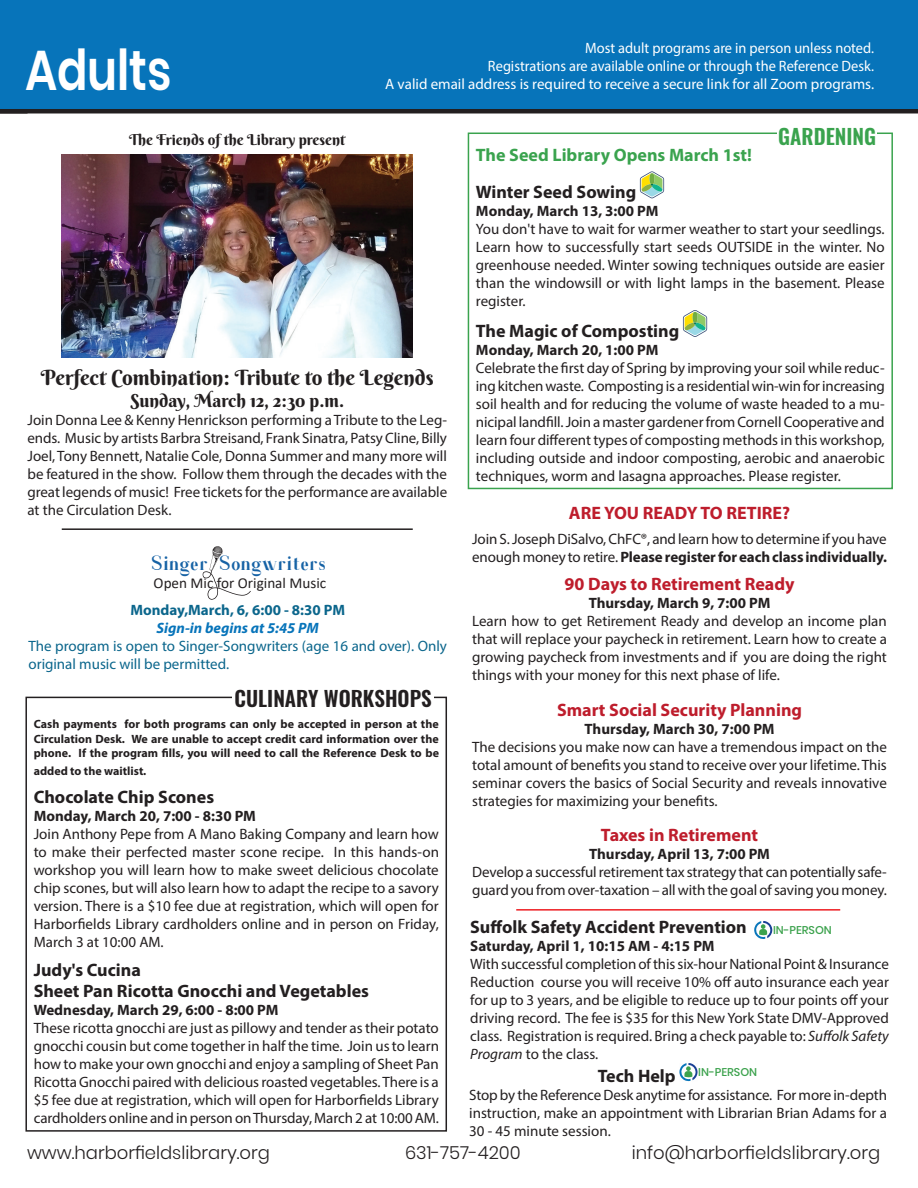
<style>
.page{position:relative;width:918px;height:1188px;background:#fff}
.page>*{position:absolute;margin:0;border:0;box-sizing:border-box;transform-origin:0 0}
.t1{font:600 56.25px "Poppins";color:#fff;scale:.8 1}
._7_Title12_GR_Myriad{font:21px "Berkshire Swash";color:#231f20}
.Red_Center_14AcuminP{font:600 21px "Oswald";color:#231f20}
.Red_Center_14AcuminP-2{font:600 21px "Oswald";color:#3aa34e}
.t2{font:20.85px "Santander";letter-spacing:.05em;color:#1662a5}
.Title12_blk_Myriad_P{font:700 18px "Myriad Pro";color:#231f20}
.Title12_blk_Myriad_P-2{font:700 18px "Myriad Pro";color:#be1d2c}
.t3{font:300 18px "Poppins";color:#231f20}
.Title12_blk_Myriad_P-3{font:700 18px "Myriad Pro";color:#3aa34e}
._7_Title12_GR_Myriad-2{font:18px "Berkshire Swash";color:#231f20}
.t4{font:15.15px "Calibri";color:#231f20}
._4__Body_Text_tab_My{font:15px/18px "Myriad Pro";letter-spacing:-.005em;color:#231f20;text-align:justify}
.t5{font:15px/18px "Myriad Pro";color:#fff;text-align:right;scale:.96 1}
.date__bold_10{font:700 15px "Myriad Pro";color:#231f20}
._4__Body_Text_tab_My-2{font:15px/18px "Myriad Pro";color:#0b668c}
.Title12_blk_Myriad_P-4{font:700 15px "Myriad Pro";color:#231f20}
._7_Title12_GR_Myriad-3{font:15px "Berkshire Swash";color:#231f20}
.date__bold_10-2{font:700 15px "Myriad Pro";color:#0b668c}
._2_subtitle_Myriad_P{font:italic 700 15px "Myriad Pro";color:#0774ba}
._4__Body_Text_tab_My-3{font:700 12px/14.4px "Myriad Pro";color:#231f20;text-align:justify}
.t6{font:500 11.25px "Poppins";color:#3ca24d}
.s1{font-weight:700}
.s2{font-style:italic}
</style>
<div class="page">
<div style="left:0;top:0;width:918px;height:111px;background:#0774ba"></div>
<hr style="left:0;top:109px;width:918px;height:4px;background:#231f20">
<div style="left:25px;top:697px;width:422px;height:435px;border:2px solid #231f20"></div>
<div style="left:232px;top:684px;width:202px;height:23px;background:#fff"></div>
<svg style="left:640px;top:171px;width:24px;height:27px"></svg>
<svg style="left:683px;top:310px;width:24px;height:27px"></svg>
<div style="left:468px;top:133px;width:425px;height:356px;border:2px solid #3aa34e"></div>
<div style="left:777px;top:122px;width:100px;height:23px;background:#fff"></div>
<img style="left:62px;top:155px;width:351px;height:203px">
<svg style="left:202px;top:546px;width:49px;height:54px"></svg>
<svg style="left:679px;top:1063px;width:19px;height:18px"></svg>
<svg style="left:754px;top:921px;width:19px;height:18px"></svg>
<hr style="left:62px;top:528px;width:351px;height:2px;background:#231f20">
<hr style="left:516px;top:909px;width:324px;height:2px;background:#ee1d23">
<h1 class="t1" style="left:25px;top:38px;width:184px">Adults</h1>
<p class="t5" style="left:385px;top:38px;width:511px">Most adult programs are in person unless noted.<br>Registrations are available online or through the Reference Desk.<br>A valid email address is required to receive a secure link for all Zoom programs.</p>
<p class="_7_Title12_GR_Myriad-3" style="left:129px;top:130px;width:217px">The Friends of the Library present</p>
<p class="Red_Center_14AcuminP-2" style="left:778px;top:121px;width:99px">GARDENING</p>
<p class="Title12_blk_Myriad_P-3" style="left:476px;top:143px;width:278px">The Seed Library Opens March 1st!</p>
<p class="Title12_blk_Myriad_P" style="left:476px;top:181px;width:162px">Winter Seed Sowing</p>
<p class="date__bold_10" style="left:476px;top:202px;width:184px">Monday, March 13, 3:00 PM</p>
<p class="_4__Body_Text_tab_My" style="left:476px;top:220px;width:410px">You don't have to wait for warmer weather to start your seedlings.<br>Learn how to successfully start seeds OUTSIDE in the winter. No greenhouse needed. Winter sowing techniques outside are easier than the windowsill or with light lamps in the basement. Please register.</p>
<p class="Title12_blk_Myriad_P" style="left:476px;top:319px;width:205px">The Magic of Composting</p>
<p class="date__bold_10" style="left:476px;top:340px;width:184px">Monday, March 20, 1:00 PM</p>
<p class="_4__Body_Text_tab_My" style="left:476px;top:359px;width:410px">Celebrate the first day of Spring by improving your soil while reduc&shy;ing kitchen waste. Composting is a residential win-win for increasing soil health and for reducing the volume of waste headed to a mu&shy;nicipal landfill. Join a master gardener from Cornell Cooperative and learn four different types of composting methods in this workshop, including outside and indoor composting, aerobic and anaerobic techniques, worm and lasagna approaches. Please register.</p>
<p class="_7_Title12_GR_Myriad" style="left:41px;top:365px;width:394px">Perfect Combination: Tribute to the Legends</p>
<p class="_7_Title12_GR_Myriad-2" style="left:130px;top:389px;width:215px">Sunday, March 12, 2:30 p.m.</p>
<p class="_4__Body_Text_tab_My" style="left:27px;top:411px;width:421px">Join Donna Lee &amp; Kenny Henrickson performing a Tribute to the Leg&shy;ends. Music by artists Barbra Streisand, Frank Sinatra, Patsy Cline, Billy Joel, Tony Bennett, Natalie Cole, Donna Summer and many more will be featured in the show. Follow them through the decades with the great legends of music! Free tickets for the performance are available at the Circulation Desk.</p>
<p class="Title12_blk_Myriad_P-2" style="left:569px;top:502px;width:223px">ARE YOU READY TO RETIRE?</p>
<p class="_4__Body_Text_tab_My" style="left:472px;top:530px;width:416px">Join S. Joseph DiSalvo, ChFC®, and learn how to determine if you have enough money to retire. <span class="s1">Please register for each class individually.</span></p>
<p class="Title12_blk_Myriad_P-2" style="left:565px;top:573px;width:231px">90 Days to Retirement Ready</p>
<p class="date__bold_10" style="left:589px;top:594px;width:183px">Thursday, March 9, 7:00 PM</p>
<p class="_4__Body_Text_tab_My" style="left:472px;top:612px;width:416px">Learn how to get Retirement Ready and develop an income plan that will replace your paycheck in retirement. Learn how to create a growing paycheck from investments and if you are doing the right things with your money for this next phase of life.</p>
<p class="Title12_blk_Myriad_P-2" style="left:557px;top:698px;width:247px">Smart Social Security Planning</p>
<p class="Title12_blk_Myriad_P-4" style="left:585px;top:719px;width:192px">Thursday, March 30, 7:00 PM</p>
<p class="_4__Body_Text_tab_My" style="left:472px;top:737px;width:416px">The decisions you make now can have a tremendous impact on the total amount of benefits you stand to receive over your lifetime. This seminar covers the basics of Social Security and reveals innovative strategies for maximizing your benefits.</p>
<p class="Title12_blk_Myriad_P-2" style="left:601px;top:823px;width:159px">Taxes in Retirement</p>
<p class="date__bold_10" style="left:589px;top:844px;width:182px">Thursday, April 13, 7:00 PM</p>
<p class="_4__Body_Text_tab_My" style="left:472px;top:862px;width:416px">Develop a successful retirement tax strategy that can potentially safe&shy;guard you from over-taxation – all with the goal of saving you money.</p>
<p class="t2" style="left:151px;top:550px;width:175px">Singer Songwriters</p>
<p class="t4" style="left:154px;top:573px;width:174px">Open Mic for Original Music</p>
<p class="date__bold_10-2" style="left:130px;top:600px;width:216px">Monday,March, 6, 6:00 - 8:30 PM</p>
<p class="_2_subtitle_Myriad_P" style="left:157px;top:618px;width:164px">Sign-in begins at 5:45 PM</p>
<p class="_4__Body_Text_tab_My-2" style="left:28px;top:637px;width:420px">The program is open to Singer-Songwriters (age 16 and over). Only original music will be permitted.</p>
<p class="Red_Center_14AcuminP" style="left:235px;top:683px;width:199px">CULINARY WORKSHOPS</p>
<p class="_4__Body_Text_tab_My-3" style="left:34px;top:717px;width:407px">Cash payments for both programs can only be accepted in person at the Circulation Desk. We are unable to accept credit card information over the phone. If the program fills, you will need to call the Reference Desk to be</p>
<p class="_4__Body_Text_tab_My-3" style="left:34px;top:763px;width:114px">added to the waitlist.</p>
<p class="Title12_blk_Myriad_P" style="left:34px;top:786px;width:182px">Chocolate Chip Scones</p>
<p class="date__bold_10" style="left:34px;top:807px;width:224px">Monday, March 20, 7:00 - 8:30 PM</p>
<p class="_4__Body_Text_tab_My" style="left:34px;top:825px;width:407px">Join Anthony Pepe from A Mano Baking Company and learn how to make their perfected master scone recipe. In this hands-on workshop you will learn how to make sweet delicious chocolate chip scones, but will also learn how to adapt the recipe to a savory version. There is a $10 fee due at registration, which will open for Harborfields Library cardholders online and in person on Friday, March 3 at 10:00 AM.</p>
<p class="Title12_blk_Myriad_P" style="left:34px;top:958px;width:109px">Judy's Cucina</p>
<p class="Title12_blk_Myriad_P" style="left:34px;top:980px;width:337px">Sheet Pan Ricotta Gnocchi and Vegetables</p>
<p class="Title12_blk_Myriad_P-4" style="left:34px;top:1001px;width:246px">Wednesday, March 29, 6:00 - 8:00 PM</p>
<p class="_4__Body_Text_tab_My" style="left:34px;top:1019px;width:407px">These ricotta gnocchi are just as pillowy and tender as their potato gnocchi cousin but come together in half the time. Join us to learn how to make your own gnocchi and enjoy a sampling of Sheet Pan Ricotta Gnocchi paired with delicious roasted vegetables. There is a $5 fee due at registration, which will open for Harborfields Library cardholders online and in person on Thursday, March 2 at 10:00 AM.</p>
<p class="Title12_blk_Myriad_P" style="left:470px;top:915px;width:278px">Suffolk Safety Accident Prevention</p>
<p class="t6" style="left:773px;top:924px;width:60px">IN-PERSON</p>
<p class="date__bold_10" style="left:470px;top:936px;width:246px">Saturday, April 1, 10:15 AM - 4:15 PM</p>
<p class="_4__Body_Text_tab_My" style="left:470px;top:955px;width:420px">With successful completion of this six-hour National Point &amp; Insurance Reduction course you will receive 10% off auto insurance each year for up to 3 years, and be eligible to reduce up to four points off your driving record. The fee is $35 for this New York State DMV-Approved class. Registration is required. Bring a check payable to: <span class="s2">Suffolk Safety Program</span> to the class.</p>
<p class="Title12_blk_Myriad_P" style="left:598px;top:1064px;width:79px">Tech Help</p>
<p class="t6" style="left:698px;top:1066px;width:60px">IN-PERSON</p>
<p class="_4__Body_Text_tab_My" style="left:469px;top:1086px;width:419px">Stop by the Reference Desk anytime for assistance. For more in-depth instruction, make an appointment with Librarian Brian Adams for a 30 - 45 minute session.</p>
<p class="t3" style="left:27px;top:1142px;width:244px">www.harborfieldslibrary.org</p>
<p class="t3" style="left:405px;top:1142px;width:117px">631-757-4200</p>
<p class="t3" style="left:632px;top:1142px;width:250px">info@harborfieldslibrary.org</p>
</div>
